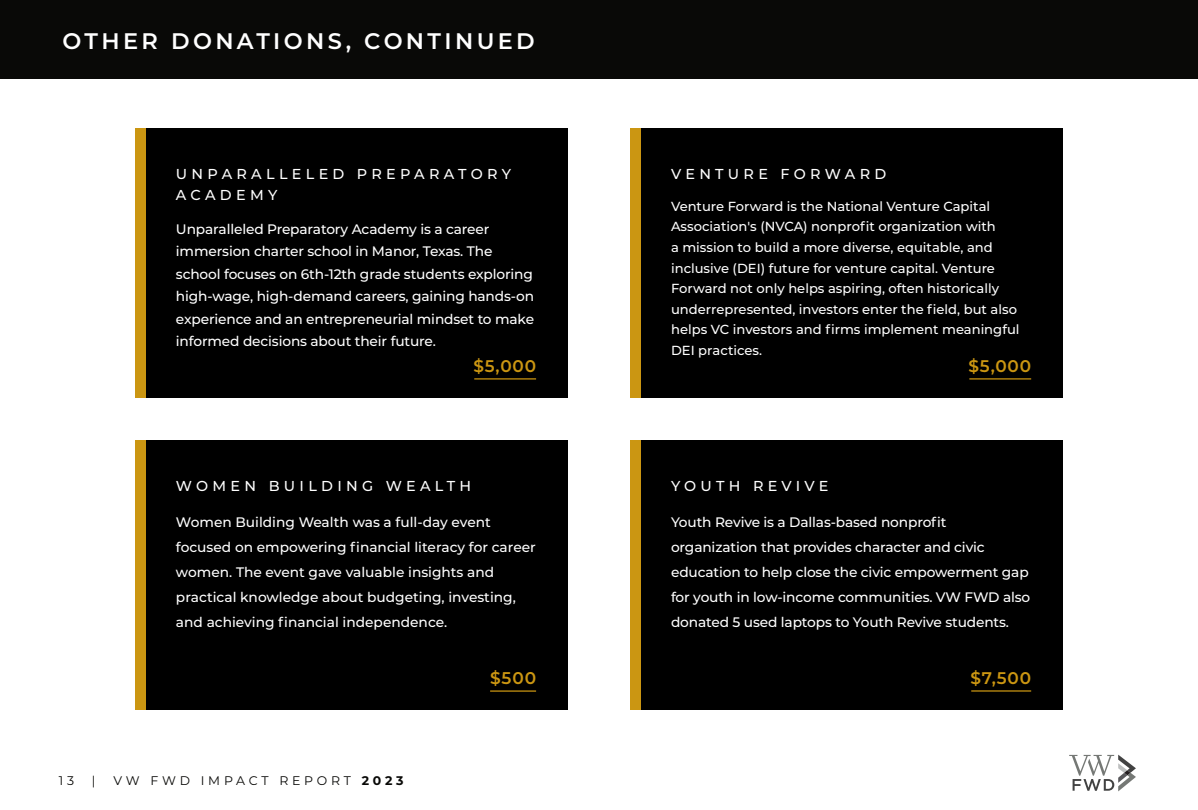
<style>
.page{position:relative;width:1198px;height:810px;background:#fff}
.page>*{position:absolute;margin:0;border:0;box-sizing:border-box;transform-origin:0 0}
.t1{font:600 22.5px "Montserrat";letter-spacing:.15em;color:#fff}
.t2{font:600 17px "Montserrat";color:#cb9612}
.t3{font:600 16.88px "Montserrat";letter-spacing:.05em;color:#cb9612}
.t4{font:500 14.38px/21.2px "Montserrat";letter-spacing:.3em;color:#fff}
.t5{font:500 13.75px/25px "Montserrat";letter-spacing:-.01em;color:#fff}
.t6{font:500 13.12px/20.6px "Montserrat";color:#fff}
.t7{font:12.5px "Montserrat";letter-spacing:.3em;color:#090907}
.s1{font-weight:700}
</style>
<div class="page">
<svg style="left:1069px;top:755px;width:66px;height:36px"></svg>
<div style="left:0;top:0;width:1198px;height:78px;background:#090907"></div>
<div style="left:135px;top:128px;width:433px;height:270px;background:#000"></div>
<div style="left:630px;top:128px;width:433px;height:270px;background:#000"></div>
<div style="left:135px;top:128px;width:10px;height:270px;background:#cb9612"></div>
<div style="left:630px;top:128px;width:10px;height:270px;background:#cb9612"></div>
<div style="left:135px;top:440px;width:433px;height:270px;background:#000"></div>
<div style="left:630px;top:440px;width:433px;height:270px;background:#000"></div>
<div style="left:135px;top:440px;width:10px;height:270px;background:#cb9612"></div>
<div style="left:630px;top:440px;width:10px;height:270px;background:#cb9612"></div>
<hr style="left:474px;top:378px;width:62px;height:2px;background:#cb9612">
<hr style="left:969px;top:378px;width:62px;height:2px;background:#cb9612">
<hr style="left:490px;top:690px;width:46px;height:2px;background:#cb9612">
<hr style="left:971px;top:690px;width:60px;height:2px;background:#cb9612">
<h1 class="t1" style="left:62px;top:25px;width:474px">OTHER DONATIONS, CONTINUED</h1>
<p class="t4" style="left:176px;top:162px;width:337px">UNPARALLELED PREPARATORY<br>ACADEMY</p>
<p class="t5" style="left:176px;top:217px;width:360px;line-height:22.5px">Unparalleled Preparatory Academy is a career immersion charter school in Manor, Texas. The school focuses on 6th-12th grade students exploring high-wage, high-demand careers, gaining hands-on experience and an entrepreneurial mindset to make informed decisions about their future.</p>
<p class="t4" style="left:671px;top:162px;width:217px">VENTURE FORWARD</p>
<p class="t6" style="left:671px;top:195px;width:350px">Venture Forward is the National Venture Capital Association's (NVCA) nonprofit organization with<br>a mission to build a more diverse, equitable, and inclusive (DEI) future for venture capital. Venture Forward not only helps aspiring, often historically underrepresented, investors enter the field, but also helps VC investors and firms implement meaningful DEI practices.</p>
<p class="t3" style="left:473px;top:354px;width:64px">$5,000</p>
<p class="t3" style="left:968px;top:354px;width:64px">$5,000</p>
<p class="t4" style="left:176px;top:475px;width:297px">WOMEN BUILDING WEALTH</p>
<p class="t5" style="left:176px;top:510px;width:361px">Women Building Wealth was a full-day event focused on empowering financial literacy for career women. The event gave valuable insights and practical knowledge about budgeting, investing, and achieving financial independence.</p>
<p class="t4" style="left:671px;top:475px;width:159px">YOUTH REVIVE</p>
<p class="t5" style="left:671px;top:510px;width:361px">Youth Revive is a Dallas-based nonprofit organization that provides character and civic education to help close the civic empowerment gap for youth in low-income communities. VW FWD also donated 5 used laptops to Youth Revive students.</p>
<p class="t7" style="left:59px;top:772px;width:17px">1 3</p>
<p class="t7" style="left:92px;top:772px;width:5px">|</p>
<p class="t7" style="left:113px;top:772px;width:292px">VW FWD IMPACT REPORT <span class="s1">2023</span></p>
<p class="t2" style="left:490px;top:666px;width:47px">$500</p>
<p class="t3" style="left:970px;top:666px;width:62px">$7,500</p>
</div>
